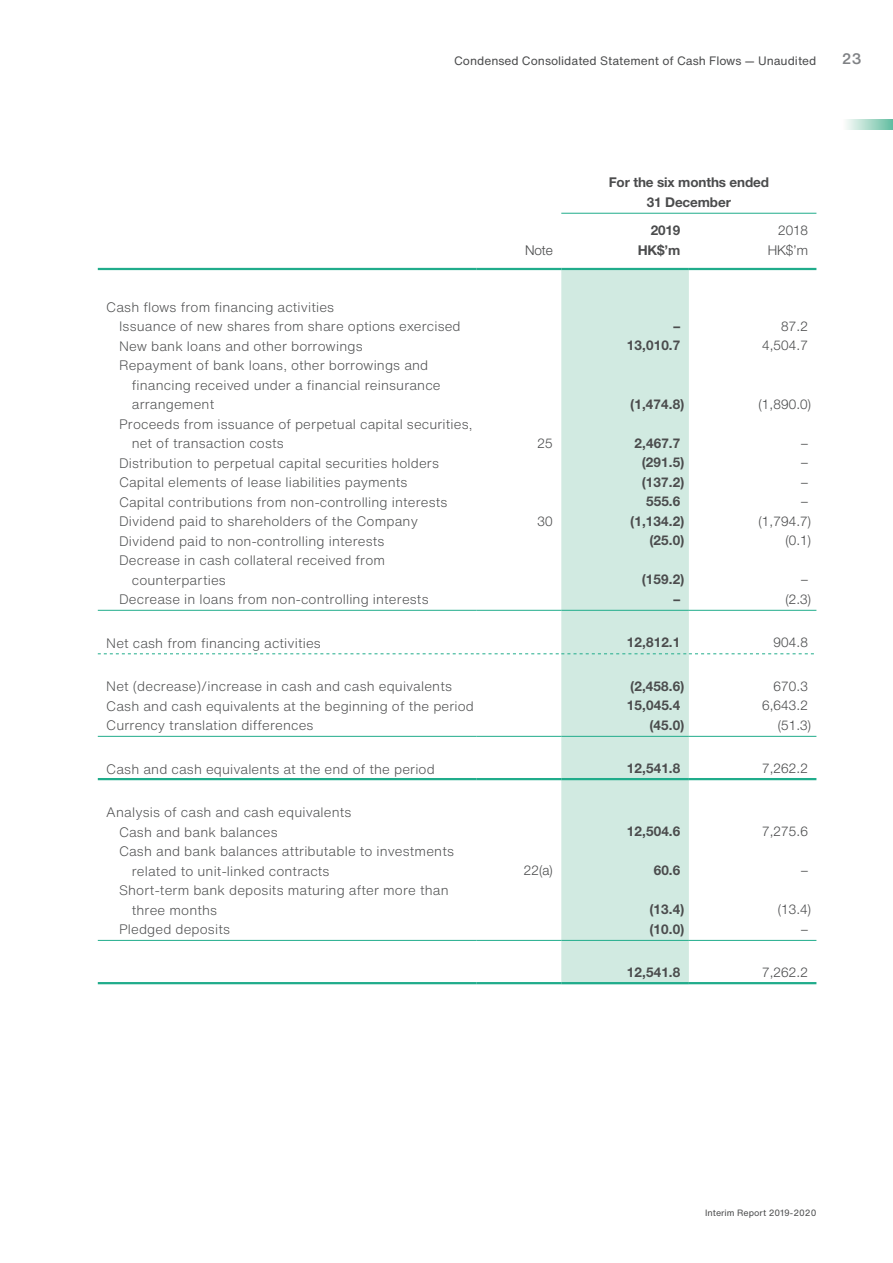
<style>
.page{position:relative;width:893px;height:1263px;background:#fff}
.page>*{position:absolute;margin:0;border:0;box-sizing:border-box;transform-origin:0 0}
.t1{font:500 15px "Helvetica Now Text";color:#808285}
._50_Table_txt{font:300 13.5px/19.5px "Helvetica Now Text";letter-spacing:.01em;color:#4b4c4d}
._50_Table_txt-2{font:700 13.5px "Helvetica Neue LT Std";letter-spacing:.01em;color:#4b4c4d}
._50_Table_txt-3{font:300 13.5px "Helvetica Neue LT Std";letter-spacing:.01em;color:#4b4c4d}
._50a_Table_txt_Head{font:700 13.5px "Helvetica Neue LT Std";letter-spacing:-.01em;color:#4b4c4d}
._50a_Table_txt_Head-2{font:300 13.5px "Helvetica Neue LT Std";letter-spacing:-.01em;color:#4b4c4d}
.t2{font:12px "Helvetica Now Text";color:#4b4c4d}
.t3{font:9px "Helvetica Now Text";color:#4b4c4d}
</style>
<div class="page">
<svg style="left:846px;top:119px;width:47px;height:11px"></svg>
<div style="left:561px;top:270px;width:128px;height:712px;background:#d1eae1"></div>
<hr style="left:561px;top:213px;width:255px;height:1px;background:#20ac8b">
<hr style="left:98px;top:268px;width:378px;height:2px;background:#20ac8b">
<hr style="left:476px;top:268px;width:85px;height:2px;background:#20ac8b">
<hr style="left:561px;top:268px;width:128px;height:2px;background:#20ac8b">
<hr style="left:689px;top:268px;width:127px;height:2px;background:#20ac8b">
<hr style="left:98px;top:610px;width:378px;height:1px;background:#20ac8b">
<hr style="left:476px;top:610px;width:85px;height:1px;background:#20ac8b">
<hr style="left:561px;top:610px;width:128px;height:1px;background:#20ac8b">
<hr style="left:689px;top:610px;width:127px;height:1px;background:#20ac8b">
<svg style="left:98px;top:653px;width:716px;height:1px"></svg>
<hr style="left:98px;top:736px;width:378px;height:1px;background:#20ac8b">
<hr style="left:476px;top:736px;width:85px;height:1px;background:#20ac8b">
<hr style="left:561px;top:736px;width:128px;height:1px;background:#20ac8b">
<hr style="left:689px;top:736px;width:127px;height:1px;background:#20ac8b">
<hr style="left:98px;top:778px;width:378px;height:2px;background:#20ac8b">
<hr style="left:476px;top:778px;width:85px;height:2px;background:#20ac8b">
<hr style="left:561px;top:778px;width:128px;height:2px;background:#20ac8b">
<hr style="left:689px;top:778px;width:127px;height:2px;background:#20ac8b">
<hr style="left:98px;top:940px;width:378px;height:1px;background:#20ac8b">
<hr style="left:476px;top:940px;width:85px;height:1px;background:#20ac8b">
<hr style="left:561px;top:940px;width:128px;height:1px;background:#20ac8b">
<hr style="left:689px;top:940px;width:127px;height:1px;background:#20ac8b">
<hr style="left:98px;top:982px;width:378px;height:2px;background:#20ac8b">
<hr style="left:476px;top:982px;width:85px;height:2px;background:#20ac8b">
<hr style="left:561px;top:982px;width:128px;height:2px;background:#20ac8b">
<hr style="left:689px;top:982px;width:127px;height:2px;background:#20ac8b">
<p class="t2" style="left:454px;top:51px;width:364px">Condensed Consolidated Statement of Cash Flows — Unaudited</p>
<p class="t1" style="left:842px;top:48px;width:21px">23</p>
<p class="_50a_Table_txt_Head" style="left:609px;top:174px;width:162px">For the six months ended</p>
<p class="_50a_Table_txt_Head" style="left:647px;top:194px;width:86px">31 December</p>
<p class="_50a_Table_txt_Head" style="left:651px;top:222px;width:31px">2019</p>
<p class="_50a_Table_txt_Head-2" style="left:778px;top:222px;width:31px">2018</p>
<p class="_50a_Table_txt_Head-2" style="left:525px;top:242px;width:29px">Note</p>
<p class="_50a_Table_txt_Head" style="left:638px;top:242px;width:44px">HK$’m</p>
<p class="_50a_Table_txt_Head-2" style="left:768px;top:242px;width:42px">HK$’m</p>
<p class="_50_Table_txt" style="left:106px;top:297px;width:229px">Cash flows from financing activities</p>
<p class="_50_Table_txt" style="left:119px;top:316px;width:343px">Issuance of new shares from share options exercised</p>
<p class="_50_Table_txt-2" style="left:674px;top:318px;width:8px">–</p>
<p class="_50_Table_txt-3" style="left:781px;top:318px;width:28px">87.2</p>
<p class="_50_Table_txt" style="left:119px;top:336px;width:245px">New bank loans and other borrowings</p>
<p class="_50_Table_txt-2" style="left:627px;top:337px;width:55px">13,010.7</p>
<p class="_50_Table_txt-3" style="left:762px;top:337px;width:47px">4,504.7</p>
<p class="_50_Table_txt" style="left:132px;top:355px;width:310px;text-indent:-13px">Repayment of bank loans, other borrowings and financing received under a financial reinsurance arrangement</p>
<p class="_50_Table_txt-2" style="left:630px;top:396px;width:56px">(1,474.8)</p>
<p class="_50_Table_txt-3" style="left:759px;top:396px;width:54px">(1,890.0)</p>
<p class="_50_Table_txt" style="left:132px;top:414px;width:342px;text-indent:-13px">Proceeds from issuance of perpetual capital securities, net of transaction costs</p>
<p class="_50_Table_txt-3" style="left:538px;top:435px;width:17px">25</p>
<p class="_50_Table_txt-2" style="left:634px;top:435px;width:47px">2,467.7</p>
<p class="_50_Table_txt-3" style="left:801px;top:435px;width:8px">–</p>
<p class="_50_Table_txt" style="left:119px;top:453px;width:321px">Distribution to perpetual capital securities holders</p>
<p class="_50_Table_txt-2" style="left:642px;top:454px;width:44px">(291.5)</p>
<p class="_50_Table_txt-3" style="left:801px;top:454px;width:8px">–</p>
<p class="_50_Table_txt" style="left:119px;top:472px;width:290px">Capital elements of lease liabilities payments</p>
<p class="_50_Table_txt-2" style="left:642px;top:474px;width:44px">(137.2)</p>
<p class="_50_Table_txt-3" style="left:801px;top:474px;width:8px">–</p>
<p class="_50_Table_txt" style="left:119px;top:492px;width:330px">Capital contributions from non-controlling interests</p>
<p class="_50_Table_txt-2" style="left:646px;top:493px;width:36px">555.6</p>
<p class="_50_Table_txt-3" style="left:801px;top:493px;width:8px">–</p>
<p class="_50_Table_txt" style="left:119px;top:511px;width:300px">Dividend paid to shareholders of the Company</p>
<p class="_50_Table_txt-3" style="left:538px;top:513px;width:17px">30</p>
<p class="_50_Table_txt-2" style="left:630px;top:513px;width:56px">(1,134.2)</p>
<p class="_50_Table_txt-3" style="left:759px;top:513px;width:54px">(1,794.7)</p>
<p class="_50_Table_txt" style="left:119px;top:531px;width:267px">Dividend paid to non-controlling interests</p>
<p class="_50_Table_txt-2" style="left:649px;top:532px;width:36px">(25.0)</p>
<p class="_50_Table_txt-3" style="left:785px;top:532px;width:27px">(0.1)</p>
<p class="_50_Table_txt" style="left:132px;top:550px;width:255px;text-indent:-13px">Decrease in cash collateral received from counterparties</p>
<p class="_50_Table_txt-2" style="left:642px;top:571px;width:44px">(159.2)</p>
<p class="_50_Table_txt-3" style="left:801px;top:571px;width:8px">–</p>
<p class="_50_Table_txt" style="left:119px;top:589px;width:311px">Decrease in loans from non-controlling interests</p>
<p class="_50_Table_txt-2" style="left:674px;top:591px;width:8px">–</p>
<p class="_50_Table_txt-3" style="left:785px;top:591px;width:27px">(2.3)</p>
<p class="_50_Table_txt" style="left:106px;top:633px;width:216px">Net cash from financing activities</p>
<p class="_50_Table_txt-2" style="left:627px;top:634px;width:55px">12,812.1</p>
<p class="_50_Table_txt-3" style="left:774px;top:634px;width:36px">904.8</p>
<p class="_50_Table_txt" style="left:106px;top:676px;width:347px">Net (decrease)/increase in cash and cash equivalents</p>
<p class="_50_Table_txt-2" style="left:630px;top:678px;width:56px">(2,458.6)</p>
<p class="_50_Table_txt-3" style="left:774px;top:678px;width:36px">670.3</p>
<p class="_50_Table_txt" style="left:106px;top:696px;width:369px">Cash and cash equivalents at the beginning of the period</p>
<p class="_50_Table_txt-2" style="left:627px;top:697px;width:55px">15,045.4</p>
<p class="_50_Table_txt-3" style="left:762px;top:697px;width:47px">6,643.2</p>
<p class="_50_Table_txt" style="left:106px;top:715px;width:209px">Currency translation differences</p>
<p class="_50_Table_txt-2" style="left:649px;top:717px;width:36px">(45.0)</p>
<p class="_50_Table_txt-3" style="left:778px;top:717px;width:35px">(51.3)</p>
<p class="_50_Table_txt" style="left:106px;top:759px;width:330px">Cash and cash equivalents at the end of the period</p>
<p class="_50_Table_txt-2" style="left:627px;top:760px;width:55px">12,541.8</p>
<p class="_50_Table_txt-3" style="left:762px;top:760px;width:47px">7,262.2</p>
<p class="_50_Table_txt" style="left:106px;top:802px;width:247px">Analysis of cash and cash equivalents</p>
<p class="_50_Table_txt" style="left:119px;top:822px;width:160px">Cash and bank balances</p>
<p class="_50_Table_txt-2" style="left:627px;top:823px;width:55px">12,504.6</p>
<p class="_50_Table_txt-3" style="left:762px;top:823px;width:47px">7,275.6</p>
<p class="_50_Table_txt" style="left:132px;top:841px;width:324px;text-indent:-13px">Cash and bank balances attributable to investments related to unit-linked contracts</p>
<p class="_50_Table_txt-3" style="left:524px;top:862px;width:31px">22(a)</p>
<p class="_50_Table_txt-2" style="left:654px;top:862px;width:28px">60.6</p>
<p class="_50_Table_txt-3" style="left:801px;top:862px;width:8px">–</p>
<p class="_50_Table_txt" style="left:132px;top:880px;width:318px;text-indent:-13px">Short-term bank deposits maturing after more than three months</p>
<p class="_50_Table_txt-2" style="left:649px;top:901px;width:36px">(13.4)</p>
<p class="_50_Table_txt-3" style="left:778px;top:901px;width:35px">(13.4)</p>
<p class="_50_Table_txt" style="left:119px;top:919px;width:112px">Pledged deposits</p>
<p class="_50_Table_txt-2" style="left:649px;top:921px;width:36px">(10.0)</p>
<p class="_50_Table_txt-3" style="left:801px;top:921px;width:8px">–</p>
<p class="_50_Table_txt-2" style="left:627px;top:964px;width:55px">12,541.8</p>
<p class="_50_Table_txt-3" style="left:762px;top:964px;width:47px">7,262.2</p>
<p class="t3" style="left:705px;top:1206px;width:113px">Interim Report 2019-2020</p>
</div>
